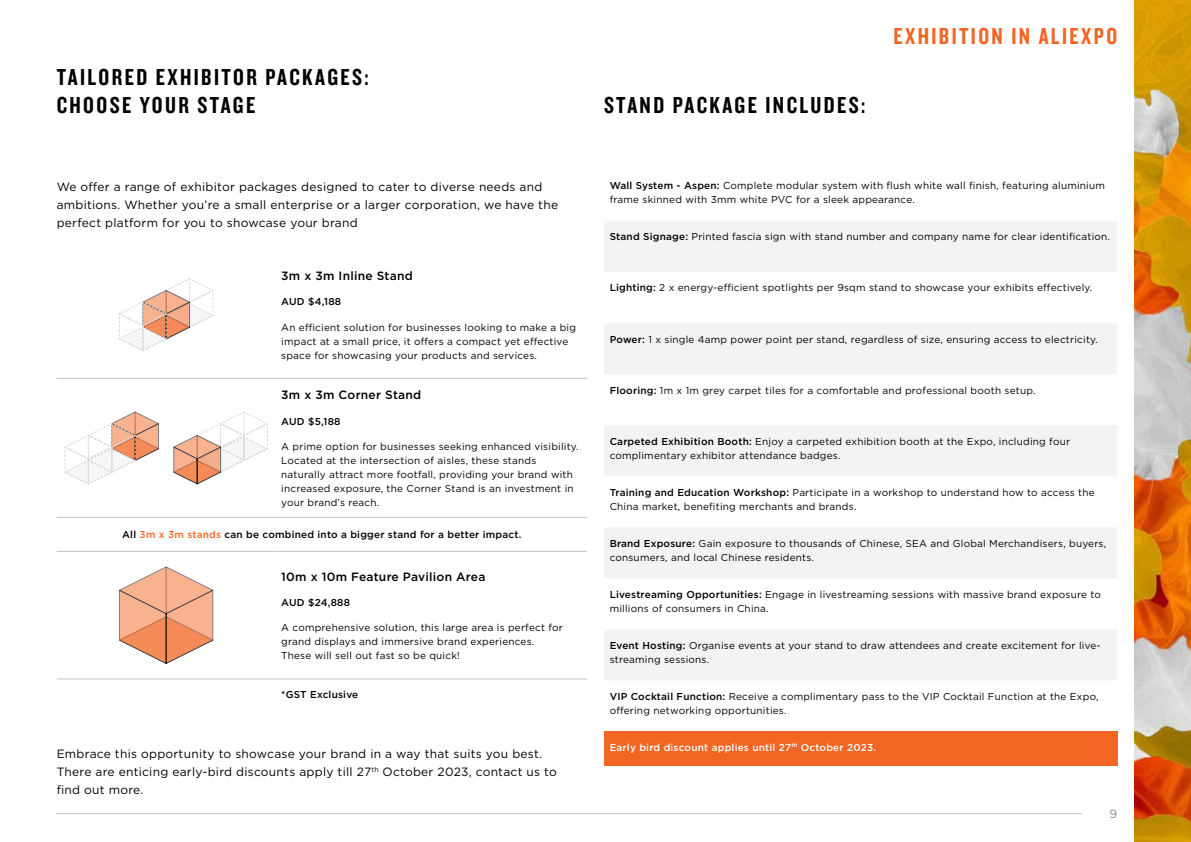
<style>
.page{position:relative;width:1191px;height:842px;background:#fff}
.page>*{position:absolute;margin:0;border:0;box-sizing:border-box;transform-origin:0 0}
.t1{font:24px/28.8px "Knockout HTF49 Liteweight";letter-spacing:.1em;color:#000}
.t2{font:24px "Knockout HTF49 Liteweight";letter-spacing:.1em;color:#f26522}
.t3{font:12px/18px "Gotham";letter-spacing:.02em;color:#000}
.t4{font:500 12px "Gotham";letter-spacing:.02em;color:#000}
.t5{font:12px "Gotham";color:#8d8f8e}
.t6{font:10px/14px "Gotham";letter-spacing:.02em;color:#000}
.t7{font:500 10px "Gotham";letter-spacing:.02em;color:#000}
.t8{font:500 10px "Gotham";letter-spacing:.02em;color:#fff}
.s1{color:#f26522}
.s2{font-weight:500}
</style>
<div class="page">
<img style="left:1134px;top:0;width:57px;height:842px">
<hr style="left:57px;top:813px;width:1024px;height:1px;background:#c4c3c3">
<svg style="left:604px;top:221px;width:513px;height:459px;fill:#f3f3f3"></svg>
<div style="left:604px;top:731px;width:513px;height:34px;background:#f26522"></div>
<hr style="left:57px;top:378px;width:219px;height:1px;background:#c4c3c3">
<hr style="left:276px;top:378px;width:311px;height:1px;background:#c4c3c3">
<hr style="left:57px;top:517px;width:219px;height:1px;background:#c4c3c3">
<hr style="left:276px;top:517px;width:311px;height:1px;background:#c4c3c3">
<hr style="left:57px;top:551px;width:219px;height:1px;background:#c4c3c3">
<hr style="left:276px;top:551px;width:311px;height:1px;background:#c4c3c3">
<hr style="left:57px;top:679px;width:219px;height:1px;background:#c4c3c3">
<hr style="left:276px;top:679px;width:311px;height:1px;background:#c4c3c3">
<svg style="left:119px;top:278px;width:95px;height:73px"></svg>
<svg style="left:64px;top:411px;width:95px;height:74px"></svg>
<svg style="left:173px;top:411px;width:95px;height:73px"></svg>
<svg style="left:119px;top:566px;width:95px;height:98px"></svg>
<h1 class="t1" style="left:57px;top:63px;width:313px">TAILORED EXHIBITOR PACKAGES:<br>CHOOSE YOUR STAGE</h1>
<h1 class="t1" style="left:604px;top:92px;width:263px">STAND PACKAGE INCLUDES:</h1>
<h1 class="t2" style="left:893px;top:24px;width:225px">EXHIBITION IN ALIEXPO</h1>
<p class="t3" style="left:57px;top:177px;width:503px">We offer a range of exhibitor packages designed to cater to diverse needs and ambitions. Whether you’re a small enterprise or a larger corporation, we have the perfect platform for you to showcase your brand</p>
<p class="t4" style="left:281px;top:268px;width:133px">3m x 3m Inline Stand</p>
<p class="t7" style="left:281px;top:295px;width:61px">AUD $4,188</p>
<p class="t6" style="left:281px;top:320px;width:296px">An efficient solution for businesses looking to make a big impact at a small price, it offers a compact yet effective space for showcasing your products and services.</p>
<p class="t4" style="left:281px;top:387px;width:141px">3m x 3m Corner Stand</p>
<p class="t7" style="left:281px;top:415px;width:61px">AUD $5,188</p>
<p class="t6" style="left:281px;top:439px;width:299px">A prime option for businesses seeking enhanced visibility.<br>Located at the intersection of aisles, these stands naturally attract more footfall, providing your brand with increased exposure, the Corner Stand is an investment in your brand’s reach.</p>
<p class="t7" style="left:122px;top:528px;width:401px">All <span class="s1">3m x 3m stands</span> can be combined into a bigger stand for a better impact.</p>
<p class="t4" style="left:281px;top:569px;width:206px">10m x 10m Feature Pavilion Area</p>
<p class="t7" style="left:281px;top:596px;width:70px">AUD $24,888</p>
<p class="t6" style="left:281px;top:621px;width:283px">A comprehensive solution, this large area is perfect for grand displays and immersive brand experiences.<br>These will sell out fast so be quick!</p>
<p class="t7" style="left:281px;top:688px;width:78px">*GST Exclusive</p>
<p class="t3" style="left:57px;top:744px;width:502px">Embrace this opportunity to showcase your brand in a way that suits you best.<br>There are enticing early-bird discounts apply till 27<sup>th</sup> October 2023, contact us to find out more.</p>
<p class="t6" style="left:609px;top:179px;width:497px"><span class="s2">Wall System - Aspen:</span> Complete modular system with flush white wall finish, featuring aluminium frame skinned with 3mm white PVC for a sleek appearance.</p>
<p class="t6" style="left:609px;top:230px;width:502px"><span class="s2">Stand Signage:</span> Printed fascia sign with stand number and company name for clear identification.</p>
<p class="t6" style="left:609px;top:281px;width:484px"><span class="s2">Lighting:</span> 2 x energy-efficient spotlights per 9sqm stand to showcase your exhibits effectively.</p>
<p class="t6" style="left:609px;top:332px;width:490px"><span class="s2">Power:</span> 1 x single 4amp power point per stand, regardless of size, ensuring access to electricity.</p>
<p class="t6" style="left:609px;top:383px;width:427px"><span class="s2">Flooring:</span> 1m x 1m grey carpet tiles for a comfortable and professional booth setup.</p>
<p class="t6" style="left:609px;top:434px;width:462px"><span class="s2">Carpeted Exhibition Booth:</span> Enjoy a carpeted exhibition booth at the Expo, including four complimentary exhibitor attendance badges.</p>
<p class="t6" style="left:609px;top:485px;width:486px"><span class="s2">Training and Education Workshop:</span> Participate in a workshop to understand how to access the<br>China market, benefiting merchants and brands.</p>
<p class="t6" style="left:609px;top:536px;width:498px"><span class="s2">Brand Exposure:</span> Gain exposure to thousands of Chinese, SEA and Global Merchandisers, buyers, consumers, and local Chinese residents.</p>
<p class="t6" style="left:609px;top:587px;width:493px"><span class="s2">Livestreaming Opportunities:</span> Engage in livestreaming sessions with massive brand exposure to millions of consumers in China.</p>
<p class="t6" style="left:609px;top:638px;width:492px"><span class="s2">Event Hosting:</span> Organise events at your stand to draw attendees and create excitement for live&shy;streaming sessions.</p>
<p class="t6" style="left:609px;top:689px;width:490px"><span class="s2">VIP Cocktail Function:</span> Receive a complimentary pass to the VIP Cocktail Function at the Expo, offering networking opportunities.</p>
<p class="t8" style="left:609px;top:741px;width:268px">Early bird discount applies until 27<sup>th</sup> October 2023.</p>
<p class="t5" style="left:1109px;top:806px;width:9px">9</p>
</div>
